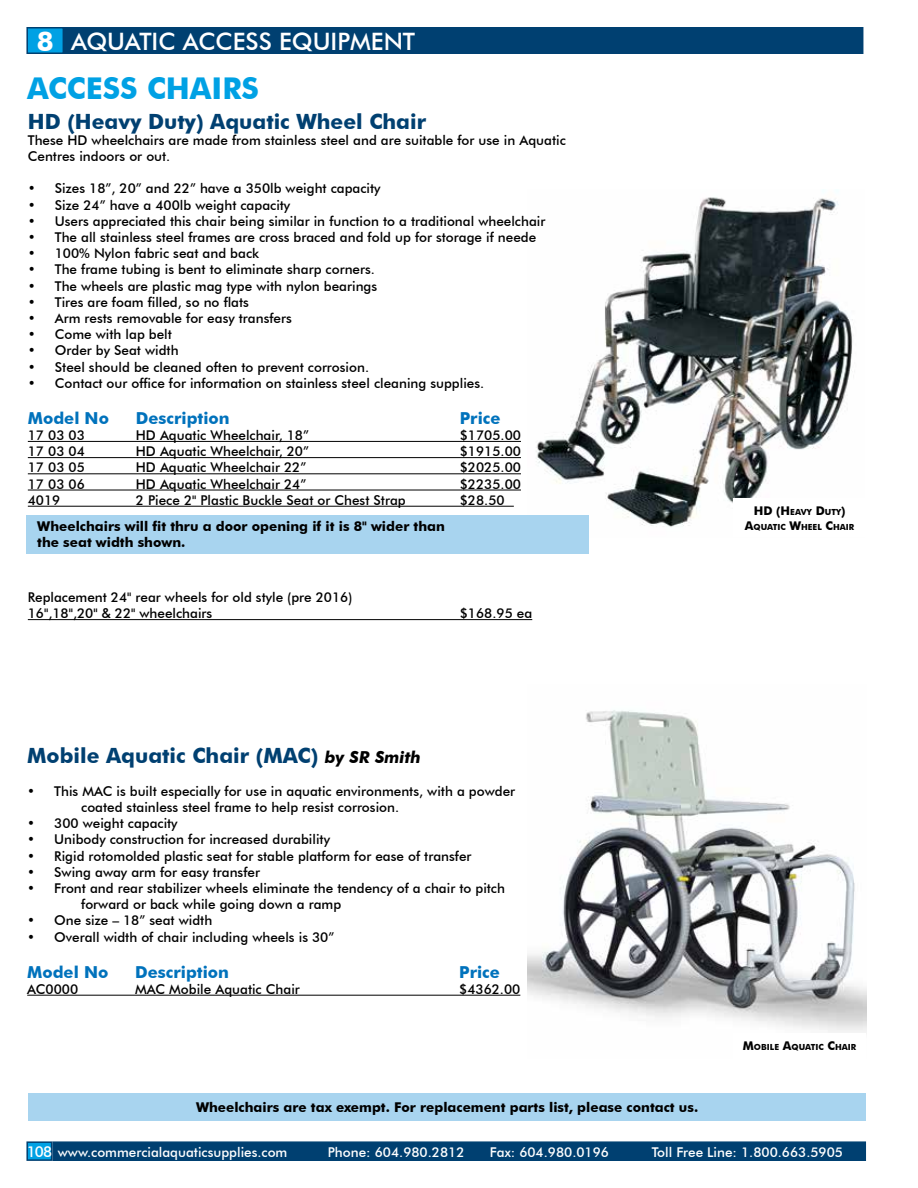
<style>
.page{position:relative;width:918px;height:1188px;background:#fff}
.page>*{position:absolute;margin:0;border:0;box-sizing:border-box;transform-origin:0 0}
.t1{font:700 30px "Futura BT";color:#00a1e4}
.t2{font:500 24px "Futura BT";color:#fff}
.t3{font:700 21px "Futura BT";color:#004071}
.t4{font:700 16.5px "Futura BT";color:#0072bc}
.t5{font:500 13.5px/16.2px "Futura BT";color:#000}
.t6{font:700 13.5px/16.2px "Futura BT";color:#000}
.t7{font:500 13.5px "Futura BT";color:#fff}
.t8{font:700 8.4px/14.4px "Futura BT";color:#000;text-align:center}
.s1{font-weight:700;font-size:27px}
.s2{font-size:12px}
.s3{font-style:italic;font-size:16.5px;color:#000}
.s4{font-size:15px}
</style>
<div class="page">
<div style="left:52px;top:1141px;width:814px;height:20px;background:#004071;border:2px solid #004071"></div>
<div style="left:27px;top:28px;width:37px;height:25px;background:#00a1e4"></div>
<div style="left:26px;top:27px;width:38px;height:27px;border:2px solid #004071"></div>
<div style="left:26px;top:1141px;width:26px;height:20px;background:#00a1e4;border:2px solid #004071"></div>
<div style="left:63px;top:27px;width:800px;height:27px;background:#004071"></div>
<img style="left:536px;top:197px;width:317px;height:330px">
<hr style="left:28px;top:441px;width:493px;height:1px;background:#000">
<hr style="left:28px;top:457px;width:493px;height:1px;background:#000">
<hr style="left:28px;top:473px;width:493px;height:1px;background:#000">
<hr style="left:28px;top:490px;width:493px;height:1px;background:#000">
<hr style="left:28px;top:506px;width:486px;height:1px;background:#000">
<hr style="left:28px;top:619px;width:504px;height:1px;background:#000">
<div style="left:26px;top:515px;width:563px;height:39px;background:#a8d4ef"></div>
<div style="left:28px;top:1093px;width:838px;height:27px;background:#a8d4ef"></div>
<hr style="left:27px;top:995px;width:493px;height:1px;background:#000">
<img style="left:528px;top:710px;width:338px;height:323px">
<div style="left:733px;top:498px;width:133px;height:39px;background:#fff"></div>
<h2 class="t2" style="left:37px;top:27px;width:380px"><span class="s1">8</span> AQUATIC ACCESS EQUIPMENT</h2>
<h1 class="t1" style="left:27px;top:70px;width:234px">ACCESS CHAIRS</h1>
<h3 class="t3" style="left:28px;top:108px;width:400px">HD (Heavy Duty) Aquatic Wheel Chair</h3>
<p class="t5" style="left:28px;top:132px;width:539px">These HD wheelchairs are made from stainless steel and are suitable for use in Aquatic<br>Centres indoors or out.</p>
<p class="t5" style="left:28px;top:180px;width:354px">• Sizes 18”, 20” and 22” have a 350lb weight capacity</p>
<p class="t5" style="left:28px;top:197px;width:264px">• Size 24” have a 400lb weight capacity</p>
<p class="t5" style="left:28px;top:213px;width:519px">• Users appreciated this chair being similar in function to a traditional wheelchair</p>
<p class="t5" style="left:28px;top:229px;width:510px">• The all stainless steel frames are cross braced and fold up for storage if neede</p>
<p class="t5" style="left:28px;top:245px;width:233px">• 100% Nylon fabric seat and back</p>
<p class="t5" style="left:28px;top:261px;width:349px">• The frame tubing is bent to eliminate sharp corners.</p>
<p class="t5" style="left:28px;top:278px;width:351px">• The wheels are plastic mag type with nylon bearings</p>
<p class="t5" style="left:28px;top:294px;width:223px">• Tires are foam filled, so no flats</p>
<p class="t5" style="left:28px;top:310px;width:265px">• Arm rests removable for easy transfers</p>
<p class="t5" style="left:28px;top:326px;width:146px">• Come with lap belt</p>
<p class="t5" style="left:28px;top:342px;width:152px">• Order by Seat width</p>
<p class="t5" style="left:28px;top:359px;width:343px">• Steel should be cleaned often to prevent corrosion.</p>
<p class="t5" style="left:28px;top:375px;width:458px">• Contact our office for information on stainless steel cleaning supplies.</p>
<p class="t4" style="left:28px;top:408px;width:83px">Model No</p>
<p class="t4" style="left:136px;top:408px;width:95px">Description</p>
<p class="t4" style="left:460px;top:408px;width:42px">Price</p>
<p class="t5" style="left:28px;top:427px;width:59px">17 03 03</p>
<p class="t5" style="left:136px;top:427px;width:175px">HD Aquatic Wheelchair, 18”</p>
<p class="t5" style="left:460px;top:427px;width:63px">$1705.00</p>
<p class="t5" style="left:28px;top:443px;width:59px">17 03 04</p>
<p class="t5" style="left:136px;top:443px;width:175px">HD Aquatic Wheelchair, 20”</p>
<p class="t5" style="left:460px;top:443px;width:63px">$1915.00</p>
<p class="t5" style="left:28px;top:459px;width:59px">17 03 05</p>
<p class="t5" style="left:136px;top:459px;width:172px">HD Aquatic Wheelchair 22”</p>
<p class="t5" style="left:460px;top:459px;width:63px">$2025.00</p>
<p class="t5" style="left:28px;top:476px;width:59px">17 03 06</p>
<p class="t5" style="left:136px;top:476px;width:172px">HD Aquatic Wheelchair 24”</p>
<p class="t5" style="left:460px;top:476px;width:63px">$2235.00</p>
<p class="t5" style="left:28px;top:492px;width:34px">4019</p>
<p class="t5" style="left:136px;top:492px;width:271px">2 Piece 2" Plastic Buckle Seat or Chest Strap</p>
<p class="t5" style="left:460px;top:492px;width:46px">$28.50</p>
<p class="t6" style="left:37px;top:518px;width:409px">Wheelchairs will fit thru a door opening if it is 8" wider than the seat width shown.</p>
<p class="t5" style="left:28px;top:589px;width:326px">Replacement 24" rear wheels for old style (pre 2016)<br>16",18",20" &amp; 22" wheelchairs</p>
<p class="t5" style="left:460px;top:605px;width:74px">$168.95 ea</p>
<p class="t8" style="left:745px;top:505px;width:111px"><span class="s2">HD (H</span> EAVY <span class="s2">D</span> UTY<span class="s2">)<br>A</span>QUATIC <span class="s2">W</span>HEEL <span class="s2">C</span>HAIR</p>
<h3 class="t3" style="left:27px;top:743px;width:395px">Mobile Aquatic Chair (MAC) <span class="s3">by SR Smith</span></h3>
<p class="t5" style="left:81px;top:783px;width:436px;text-indent:-54px">• This MAC is built especially for use in aquatic environments, with a powder coated stainless steel frame to help resist corrosion.</p>
<p class="t5" style="left:27px;top:815px;width:152px">• 300 weight capacity</p>
<p class="t5" style="left:27px;top:831px;width:304px">• Unibody construction for increased durability</p>
<p class="t5" style="left:27px;top:848px;width:446px">• Rigid rotomolded plastic seat for stable platform for ease of transfer</p>
<p class="t5" style="left:27px;top:864px;width:234px">• Swing away arm for easy transfer</p>
<p class="t5" style="left:81px;top:880px;width:425px;text-indent:-54px">• Front and rear stabilizer wheels eliminate the tendency of a chair to pitch forward or back while going down a ramp</p>
<p class="t5" style="left:27px;top:912px;width:187px">• One size – 18” seat width</p>
<p class="t5" style="left:27px;top:929px;width:309px">• Overall width of chair including wheels is 30”</p>
<p class="t4" style="left:27px;top:962px;width:83px">Model No</p>
<p class="t4" style="left:135px;top:962px;width:95px">Description</p>
<p class="t4" style="left:459px;top:962px;width:42px">Price</p>
<p class="t5" style="left:27px;top:981px;width:53px">AC0000</p>
<p class="t5" style="left:135px;top:981px;width:166px">MAC Mobile Aquatic Chair</p>
<p class="t5" style="left:459px;top:981px;width:63px">$4362.00</p>
<p class="t6" style="left:196px;top:1099px;width:504px">Wheelchairs are tax exempt. For replacement parts list, please contact us.</p>
<p class="t8" style="left:743px;top:1040px;width:115px"><span class="s2">M</span>OBILE <span class="s2">A</span>QUATIC <span class="s2">C</span>HAIR</p>
<p class="t7" style="left:27px;top:1144px;width:262px"><span class="s4">108</span> www.commercialaquaticsupplies.com</p>
<p class="t7" style="left:328px;top:1144px;width:138px">Phone: 604.980.2812</p>
<p class="t7" style="left:490px;top:1144px;width:121px">Fax: 604.980.0196</p>
<p class="t7" style="left:652px;top:1144px;width:193px">Toll Free Line: 1.800.663.5905</p>
</div>
